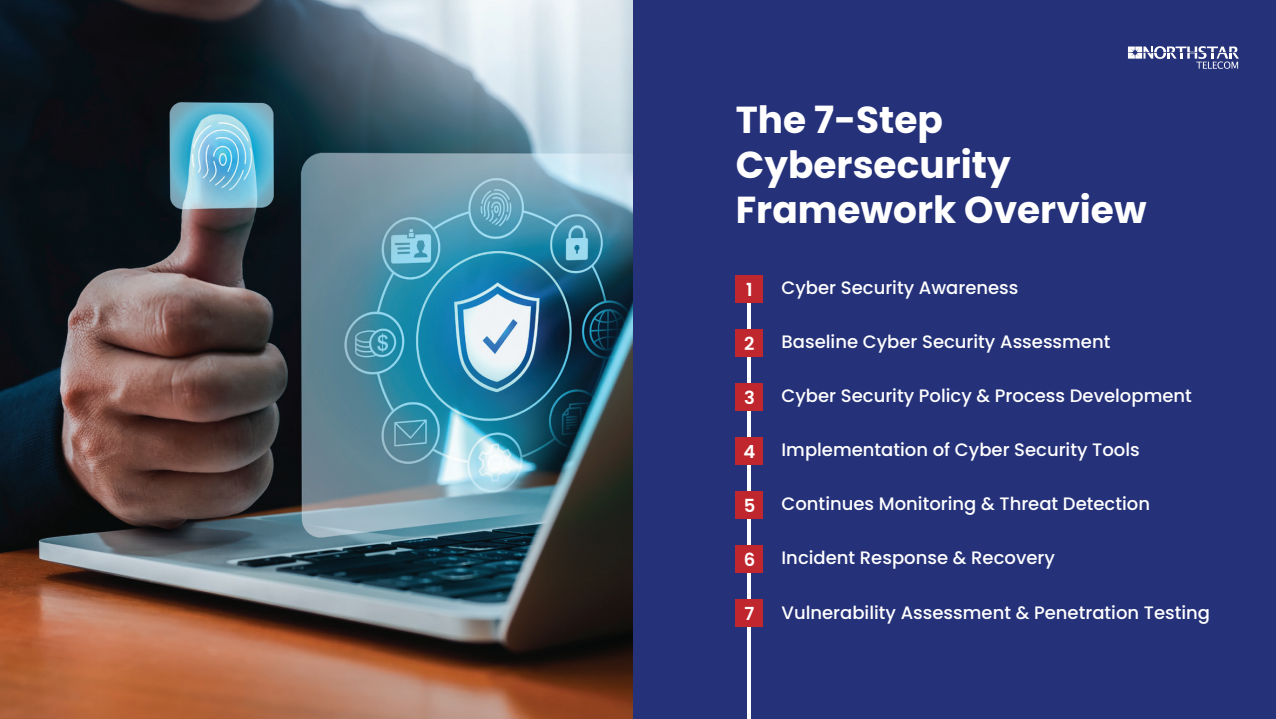
<style>
.page{position:relative;width:1276px;height:719px;background:#fff}
.page>*{position:absolute;margin:0;border:0;box-sizing:border-box;transform-origin:0 0}
.t1{font:700 37.5px/45px "Poppins";color:#fff}
.t2{font:500 18px "Poppins";color:#fff}
.t3{font:600 18px "Poppins";color:#fff}
</style>
<div class="page">
<div style="left:0;top:0;width:1276px;height:718px;background:#253179"></div>
<svg style="left:1128px;top:46px;width:111px;height:23px"></svg>
<img style="left:0;top:0;width:632px;height:718px">
<hr style="left:748px;top:302px;width:3px;height:416px;background:#fff">
<div style="left:736px;top:275px;width:27px;height:27px;background:#c0262d"></div>
<div style="left:736px;top:329px;width:27px;height:27px;background:#c0262d"></div>
<div style="left:736px;top:382px;width:27px;height:28px;background:#c0262d"></div>
<div style="left:736px;top:436px;width:27px;height:28px;background:#c0262d"></div>
<div style="left:736px;top:490px;width:27px;height:28px;background:#c0262d"></div>
<div style="left:736px;top:544px;width:27px;height:28px;background:#c0262d"></div>
<div style="left:736px;top:598px;width:27px;height:28px;background:#c0262d"></div>
<h1 class="t1" style="left:736px;top:97px;width:412px">The 7-Step<br>Cybersecurity<br>Framework Overview</h1>
<p class="t3" style="left:746px;top:279px;width:8px">1</p>
<p class="t3" style="left:744px;top:333px;width:12px">2</p>
<p class="t3" style="left:744px;top:387px;width:12px">3</p>
<p class="t3" style="left:743px;top:441px;width:13px">4</p>
<p class="t3" style="left:743px;top:495px;width:13px">5</p>
<p class="t3" style="left:743px;top:548px;width:13px">6</p>
<p class="t3" style="left:744px;top:602px;width:11px">7</p>
<p class="t2" style="left:781px;top:277px;width:238px">Cyber Security Awareness</p>
<p class="t2" style="left:781px;top:331px;width:330px">Baseline Cyber Security Assessment</p>
<p class="t2" style="left:781px;top:385px;width:412px">Cyber Security Policy &amp; Process Development</p>
<p class="t2" style="left:781px;top:439px;width:360px">Implementation of Cyber Security Tools</p>
<p class="t2" style="left:781px;top:493px;width:370px">Continues Monitoring &amp; Threat Detection</p>
<p class="t2" style="left:781px;top:547px;width:275px">Incident Response &amp; Recovery</p>
<p class="t2" style="left:781px;top:601px;width:430px">Vulnerability Assessment &amp; Penetration Testing</p>
</div>
